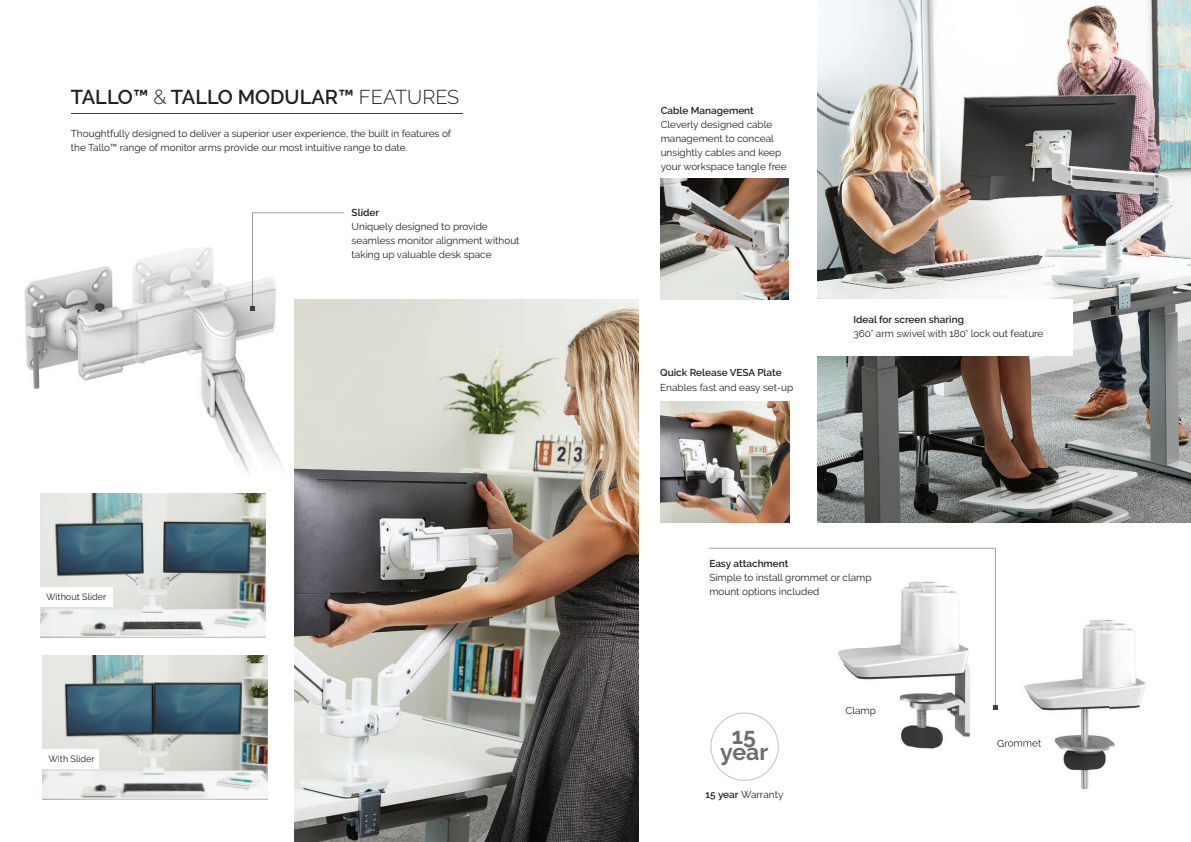
<style>
.page{position:relative;width:1191px;height:842px;background:#fff}
.page>*{position:absolute;margin:0;border:0;box-sizing:border-box;transform-origin:0 0}
.t1{font:700 23px "Raleway";color:#6c6d70}
.t2{font:600 20px "Raleway";color:#231f20}
.t3{font:10px/14px "Raleway";color:#231f20}
.t4{font:600 10px "Raleway";color:#231f20}
.t5{font:9.1px "Raleway";color:#231f20}
.s1{font-weight:300}
.s2{font-weight:600}
</style>
<div class="page">
<img style="left:901px;top:579px;width:97px;height:170px">
<img style="left:817px;top:0;width:374px;height:522px">
<svg style="left:709px;top:548px;width:286px;height:159px"></svg>
<svg style="left:993px;top:705px;width:4px;height:4px"></svg>
<hr style="left:71px;top:113px;width:391px;height:1px;background:#3e3e3f">
<div style="left:809px;top:299px;width:263px;height:57px;background:#fff"></div>
<img style="left:660px;top:402px;width:129px;height:120px">
<svg style="left:710px;top:712px;width:68px;height:69px"></svg>
<img style="left:660px;top:179px;width:128px;height:120px">
<img style="left:294px;top:299px;width:344px;height:543px">
<img style="left:40px;top:494px;width:226px;height:144px">
<div style="left:40px;top:587px;width:73px;height:20px;background:#fff"></div>
<img style="left:43px;top:656px;width:224px;height:143px">
<div style="left:43px;top:749px;width:56px;height:20px;background:#fff"></div>
<img style="left:1024px;top:619px;width:122px;height:170px">
<img style="left:1007px;top:739px;width:34px;height:8px">
<img style="left:24px;top:246px;width:259px;height:227px">
<svg style="left:250px;top:213px;width:94px;height:98px"></svg>
<h2 class="t2" style="left:71px;top:85px;width:390px">TALLO™ <span class="s1">&amp;</span> TALLO MODULAR™ <span class="s1">FEATURES</span></h2>
<p class="t3" style="left:71px;top:126px;width:382px">Thoughtfully designed to deliver a superior user experience, the built in features of the Tallo™ range of monitor arms provide our most intuitive range to date.</p>
<p class="t4" style="left:351px;top:207px;width:29px">Slider</p>
<p class="t3" style="left:351px;top:220px;width:169px">Uniquely designed to provide seamless monitor alignment without taking up valuable desk space</p>
<p class="t4" style="left:660px;top:104px;width:95px">Cable Management</p>
<p class="t3" style="left:660px;top:117px;width:127px">Cleverly designed cable management to conceal unsightly cables and keep your workspace tangle free</p>
<p class="t4" style="left:660px;top:367px;width:123px">Quick Release VESA Plate</p>
<p class="t3" style="left:660px;top:380px;width:135px">Enables fast and easy set-up</p>
<p class="t4" style="left:853px;top:313px;width:112px">Ideal for screen sharing</p>
<p class="t3" style="left:853px;top:326px;width:191px">360° arm swivel with 180° lock out feature</p>
<p class="t4" style="left:709px;top:558px;width:81px">Easy attachment</p>
<p class="t3" style="left:709px;top:570px;width:164px">Simple to install grommet or clamp</p>
<p class="t5" style="left:46px;top:591px;width:62px">Without Slider</p>
<p class="t3" style="left:709px;top:585px;width:112px">mount options included</p>
<p class="t5" style="left:48px;top:753px;width:48px">With Slider</p>
<h1 class="t1" style="left:732px;top:723px;width:26px">15</h1>
<h1 class="t1" style="left:720px;top:739px;width:50px">year</h1>
<p class="t3" style="left:705px;top:787px;width:79px"><span class="s2">15 year</span> Warranty</p>
<p class="t3" style="left:845px;top:703px;width:32px">Clamp</p>
</div>
